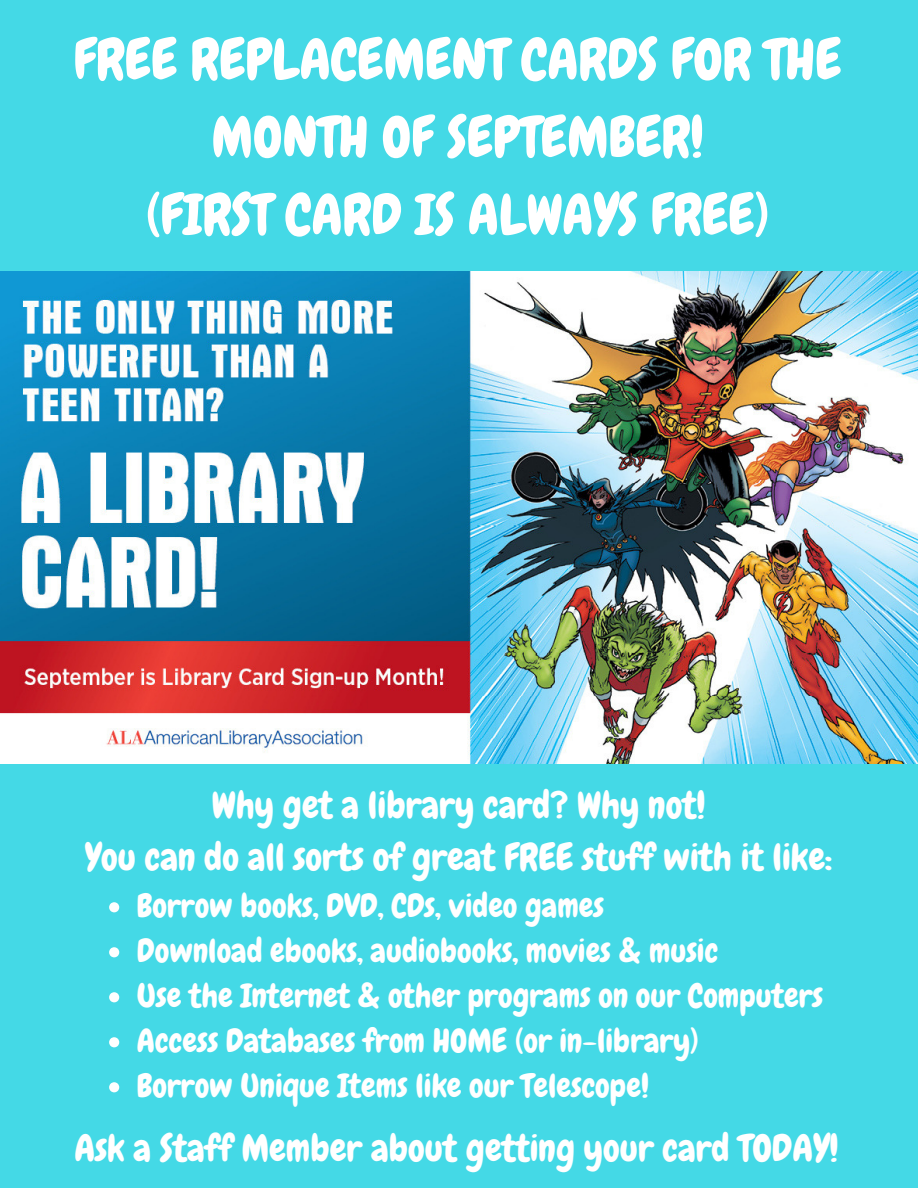
<style>
.page{position:relative;width:918px;height:1188px;background:#44d9e6}
.page>*{position:absolute;margin:0;border:0;box-sizing:border-box;transform-origin:0 0}
.t1{font:55.95px/77.7px "Chewy";color:#fff;text-align:center}
.t2{font:37.35px/51.8px "Chewy";color:#fff;text-align:center}
.t3{font:32.7px/45px "Chewy";color:#fff}
</style>
<div class="page">
<img style="left:0;top:271px;width:918px;height:493px">
<svg style="left:109px;top:902px;width:10px;height:10px"></svg>
<svg style="left:109px;top:947px;width:10px;height:10px"></svg>
<svg style="left:109px;top:992px;width:10px;height:10px"></svg>
<svg style="left:109px;top:1037px;width:10px;height:10px"></svg>
<svg style="left:109px;top:1082px;width:10px;height:10px"></svg>
<h1 class="t1" style="left:74px;top:21px;width:769px">FREE REPLACEMENT CARDS FOR THE<br>MONTH OF SEPTEMBER!<br>(FIRST CARD IS ALWAYS FREE)</h1>
<p class="t2" style="left:85px;top:779px;width:749px">Why get a library card? Why not!<br>You can do all sorts of great FREE stuff with it like:</p>
<p class="t3" style="left:137px;top:883px;width:688px">Borrow books, DVD, CDs, video games<br>Download ebooks, audiobooks, movies &amp; music<br>Use the Internet &amp; other programs on our Computers Access Databases from HOME (or in-library)<br>Borrow Unique Items like our Telescope!</p>
<p class="t2" style="left:74px;top:1122px;width:766px">Ask a Staff Member about getting your card TODAY!</p>
</div>
